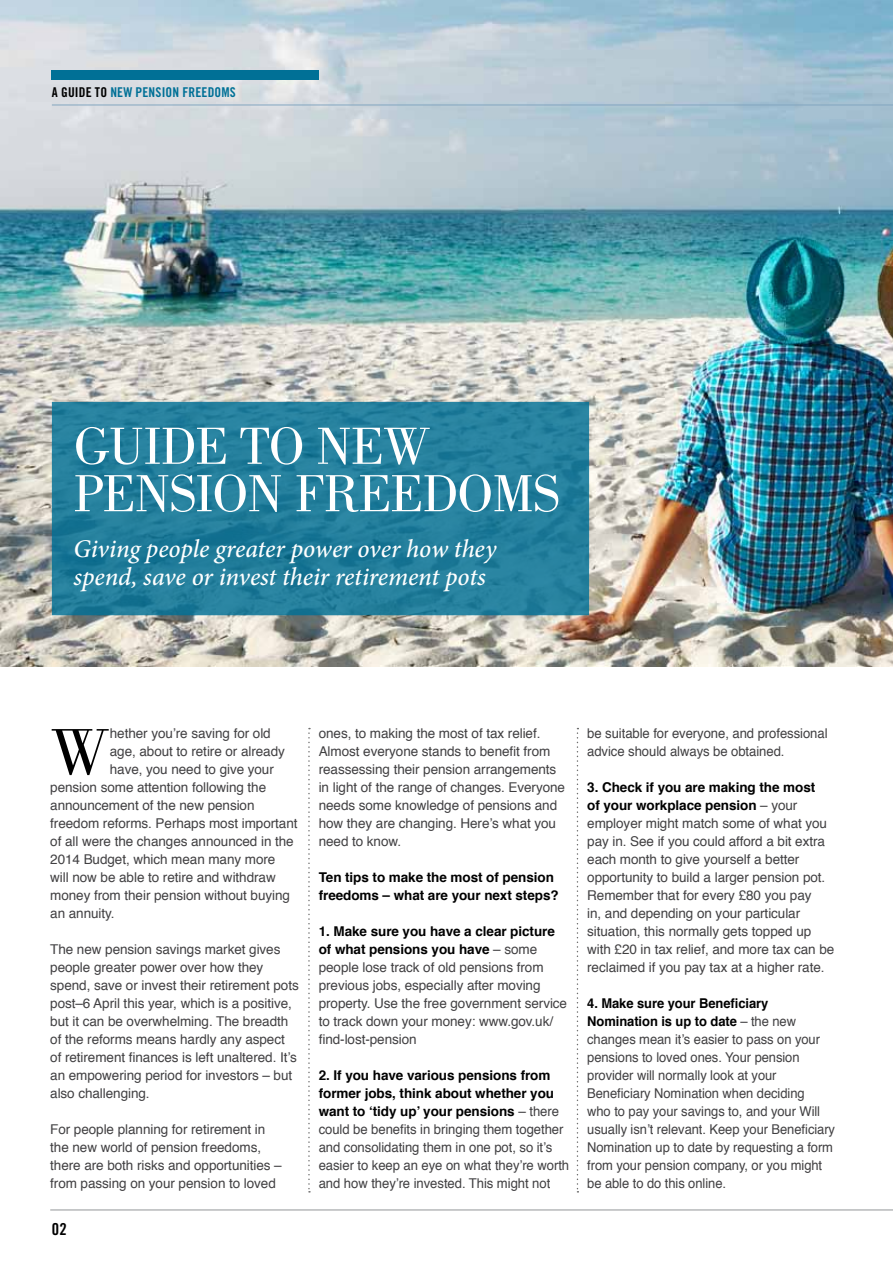
<style>
.page{position:relative;width:893px;height:1263px;background:#fff}
.page>*{position:absolute;margin:0;border:0;box-sizing:border-box;transform-origin:0 0}
.t1{font:67.35px "Bodoni";color:#000}
.t2{font:54px/47.4px "Bodoni";letter-spacing:-.02em;color:#fff}
.t3{font:italic 500 25.5px/28.5px "Minion Pro";letter-spacing:-.005em;color:#fff}
.t4{font:16.5px "Trade Gothic Bold Cond Twenty";color:#000}
.t5{font:13.5px/18px "Helvetica";letter-spacing:-.005em;color:#414042}
.t6{font:13.5px/18px "Helvetica";letter-spacing:-.005em;color:#414042;scale:.96 1}
.t7{font:700 13.5px/18px "Helvetica";letter-spacing:-.005em;color:#000}
.t8{font:13.5px "Trade Gothic Bold Cond Twenty";letter-spacing:.01em;color:#007096}
.s1{color:#000}
.s2{font-weight:700;color:#000}
</style>
<div class="page">
<img style="left:0;top:0;width:893px;height:666px">
<div style="left:51px;top:70px;width:268px;height:10px;background:#007096"></div>
<hr style="left:52px;top:105px;width:841px;height:1px;background:#83a6c0">
<svg style="left:52px;top:402px;width:537px;height:213px;fill:#25809e"></svg>
<hr style="left:50px;top:1209px;width:843px;height:1px;background:#939598">
<svg style="left:577px;top:728px;width:1px;height:464px"></svg>
<svg style="left:308px;top:728px;width:2px;height:464px"></svg>
<p class="t8" style="left:52px;top:84px;width:185px"><span class="s1">A GUIDE TO</span> NEW PENSION FREEDOMS</p>
<h2 class="t2" style="left:74px;top:422px;width:317px;text-indent:166px">TO NEW<br>PENSION FREEDOMS</h2>
<h3 class="t3" style="left:74px;top:534px;width:424px">Giving people greater power over how they spend, save or invest their retirement pots</h3>
<h2 class="t2" style="left:74px;top:422px;width:98px">GUIDE</h2>
<h1 class="t1" style="left:50px;top:714px;width:59px">W</h1>
<p class="t5" style="left:110px;top:725px;width:163px">hether you’re saving for old</p>
<p class="t5" style="left:110px;top:743px;width:177px">age, about to retire or already</p>
<p class="t5" style="left:110px;top:761px;width:166px">have, you need to give your</p>
<p class="t5" style="left:50px;top:779px;width:217px">pension some attention following the</p>
<p class="t5" style="left:50px;top:797px;width:206px">announcement of the new pension</p>
<p class="t5" style="left:50px;top:815px;width:249px">freedom reforms. Perhaps most important</p>
<p class="t5" style="left:50px;top:833px;width:245px">of all were the changes announced in the</p>
<p class="t5" style="left:50px;top:851px;width:227px">2014 Budget, which mean many more</p>
<p class="t5" style="left:50px;top:869px;width:227px">will now be able to retire and withdraw</p>
<p class="t5" style="left:50px;top:887px;width:241px">money from their pension without buying</p>
<p class="t5" style="left:50px;top:905px;width:66px">an annuity.</p>
<p class="t5" style="left:50px;top:941px;width:250px">The new pension savings market gives people greater power over how they spend, save or invest their retirement pots post–6 April this year, which is a positive, but it can be overwhelming. The breadth of the reforms means hardly any aspect of retirement finances is left unaltered. It’s an empowering period for investors – but also challenging.</p>
<p class="t5" style="left:50px;top:1121px;width:233px">For people planning for retirement in the new world of pension freedoms, there are both risks and opportunities – from passing on your pension to loved</p>
<p class="t4" style="left:52px;top:1219px;width:16px">02</p>
<p class="t5" style="left:319px;top:725px;width:248px">ones, to making the most of tax relief.<br>Almost everyone stands to benefit from reassessing their pension arrangements in light of the range of changes. Everyone needs some knowledge of pensions and how they are changing. Here’s what you need to know.</p>
<p class="t7" style="left:319px;top:868px;width:241px">Ten tips to make the most of pension freedoms – what are your next steps?</p>
<p class="t5" style="left:319px;top:923px;width:250px"><span class="s2">1. Make sure you have a clear picture of what pensions you have</span> – some people lose track of old pensions from previous jobs, especially after moving property. Use the free government service to track down your money: www.gov.uk/ find-lost-pension</p>
<p class="t5" style="left:319px;top:1067px;width:252px"><span class="s2">2. If you have various pensions from former jobs, think about whether you want to ‘tidy up’ your pensions</span> – there could be benefits in bringing them together and consolidating them in one pot, so it’s easier to keep an eye on what they’re worth and how they’re invested. This might not</p>
<p class="t5" style="left:587px;top:725px;width:242px">be suitable for everyone, and professional advice should always be obtained.</p>
<p class="t5" style="left:587px;top:779px;width:249px"><span class="s2">3. Check if you are making the most<br>of your workplace pension</span> – your employer might match some of what you pay in. See if you could afford a bit extra each month to give yourself a better opportunity to build a larger pension pot.<br>Remember that for every £80 you pay<br>in, and depending on your particular situation, this normally gets topped up with £20 in tax relief, and more tax can be reclaimed if you pay tax at a higher rate.</p>
<p class="t6" style="left:587px;top:995px;width:260px"><span class="s2">4. Make sure your Beneficiary Nomination is up to date</span> – the new changes mean it’s easier to pass on your pensions to loved ones. Your pension provider will normally look at your Beneficiary Nomination when deciding<br>who to pay your savings to, and your Will usually isn’t relevant. Keep your Beneficiary Nomination up to date by requesting a form from your pension company, or you might be able to do this online.</p>
</div>
